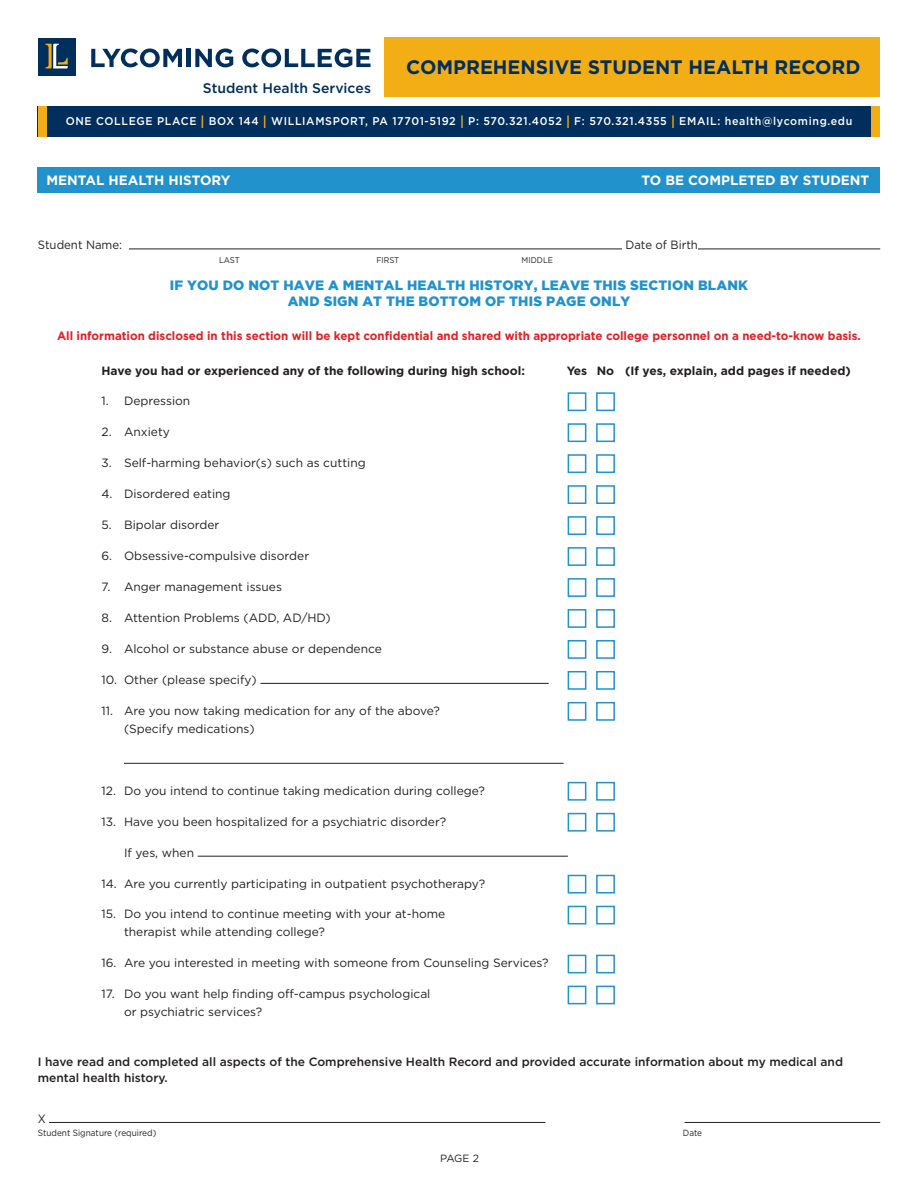
<style>
.page{position:relative;width:918px;height:1188px;background:#fff}
.page>*{position:absolute;margin:0;border:0;box-sizing:border-box;transform-origin:0 0}
.t1{font:700 19.5px "Gotham";color:#002e5d}
.t2{font:500 13.95px "Gotham";color:#002e5d}
.t3{font:900 13.5px/16.2px "Gotham";letter-spacing:.015em;color:#2292cc;text-align:center}
.t4{font:700 13.5px "Gotham";color:#fff}
.t5{font:12px/18px "Gotham";color:#231f20}
.t6{font:500 12px/16.5px "Gotham";color:#231f20}
.t7{font:700 12px "Gotham";color:#e61e25;scale:.96 1}
.t8{font:700 12px "Gotham";color:#231f20}
.t9{font:12px "Gotham";color:#231f20;scale:.95 1}
.t10{font:12px "Gotham";color:#231f20;scale:.92 1}
.t11{font:500 11.25px "Gotham";letter-spacing:.06em;color:#fff;scale:.95 1}
.t12{font:10.5px "Gotham";color:#231f20}
.t13{font:9px "Gotham";color:#231f20;scale:.92 1}
.t14{font:8.25px "Gotham";color:#231f20;scale:.95 1}
.s1{font-size:17.85px;color:#f4ae15}
</style>
<div class="page">
<hr style="left:129px;top:249px;width:493px;height:1px;background:#231f20">
<hr style="left:698px;top:249px;width:182px;height:1px;background:#231f20">
<div style="left:38px;top:167px;width:842px;height:26px;background:#2292cc"></div>
<div style="left:568px;top:392px;width:18px;height:19px;border:2px solid #2292cc"></div>
<div style="left:596px;top:392px;width:19px;height:19px;border:2px solid #2292cc"></div>
<div style="left:568px;top:423px;width:18px;height:19px;border:2px solid #2292cc"></div>
<div style="left:596px;top:423px;width:19px;height:19px;border:2px solid #2292cc"></div>
<div style="left:568px;top:454px;width:18px;height:19px;border:2px solid #2292cc"></div>
<div style="left:596px;top:454px;width:19px;height:19px;border:2px solid #2292cc"></div>
<div style="left:568px;top:485px;width:18px;height:19px;border:2px solid #2292cc"></div>
<div style="left:596px;top:485px;width:19px;height:19px;border:2px solid #2292cc"></div>
<div style="left:568px;top:516px;width:18px;height:19px;border:2px solid #2292cc"></div>
<div style="left:596px;top:516px;width:19px;height:19px;border:2px solid #2292cc"></div>
<div style="left:568px;top:547px;width:18px;height:19px;border:2px solid #2292cc"></div>
<div style="left:596px;top:547px;width:19px;height:19px;border:2px solid #2292cc"></div>
<div style="left:568px;top:578px;width:18px;height:19px;border:2px solid #2292cc"></div>
<div style="left:596px;top:578px;width:19px;height:19px;border:2px solid #2292cc"></div>
<div style="left:568px;top:609px;width:18px;height:19px;border:2px solid #2292cc"></div>
<div style="left:596px;top:609px;width:19px;height:19px;border:2px solid #2292cc"></div>
<div style="left:568px;top:640px;width:18px;height:19px;border:2px solid #2292cc"></div>
<div style="left:596px;top:640px;width:19px;height:19px;border:2px solid #2292cc"></div>
<hr style="left:260px;top:683px;width:289px;height:1px;background:#231f20">
<div style="left:568px;top:671px;width:18px;height:19px;border:2px solid #2292cc"></div>
<div style="left:596px;top:671px;width:19px;height:19px;border:2px solid #2292cc"></div>
<div style="left:568px;top:702px;width:18px;height:19px;border:2px solid #2292cc"></div>
<div style="left:596px;top:702px;width:19px;height:19px;border:2px solid #2292cc"></div>
<hr style="left:124px;top:763px;width:440px;height:1px;background:#231f20">
<div style="left:568px;top:782px;width:18px;height:19px;border:2px solid #2292cc"></div>
<div style="left:596px;top:782px;width:19px;height:19px;border:2px solid #2292cc"></div>
<div style="left:568px;top:813px;width:18px;height:19px;border:2px solid #2292cc"></div>
<div style="left:596px;top:813px;width:19px;height:19px;border:2px solid #2292cc"></div>
<hr style="left:198px;top:856px;width:370px;height:1px;background:#231f20">
<div style="left:568px;top:875px;width:18px;height:19px;border:2px solid #2292cc"></div>
<div style="left:596px;top:875px;width:19px;height:19px;border:2px solid #2292cc"></div>
<div style="left:568px;top:906px;width:18px;height:18px;border:2px solid #2292cc"></div>
<div style="left:596px;top:906px;width:19px;height:18px;border:2px solid #2292cc"></div>
<div style="left:568px;top:955px;width:18px;height:18px;border:2px solid #2292cc"></div>
<div style="left:596px;top:955px;width:19px;height:18px;border:2px solid #2292cc"></div>
<div style="left:568px;top:986px;width:18px;height:18px;border:2px solid #2292cc"></div>
<div style="left:596px;top:986px;width:19px;height:18px;border:2px solid #2292cc"></div>
<hr style="left:49px;top:1122px;width:496px;height:1px;background:#231f20">
<hr style="left:684px;top:1122px;width:196px;height:1px;background:#231f20">
<div style="left:38px;top:106px;width:842px;height:31px;background:#002e5d"></div>
<div style="left:385px;top:38px;width:495px;height:59px;background:#f4ae15"></div>
<div style="left:38px;top:106px;width:8px;height:31px;background:#f4ae15"></div>
<div style="left:872px;top:106px;width:8px;height:31px;background:#f4ae15"></div>
<svg style="left:91px;top:48px;width:91px;height:19px"></svg>
<hr style="left:187px;top:49px;width:4px;height:18px;background:#002e5d">
<svg style="left:195px;top:48px;width:38px;height:19px"></svg>
<svg style="left:242px;top:48px;width:129px;height:19px"></svg>
<div style="left:38px;top:38px;width:38px;height:37px;background:#002e5d"></div>
<svg style="left:45px;top:44px;width:23px;height:24px"></svg>
<p class="t2" style="left:203px;top:78px;width:170px">Student Health Services</p>
<h1 class="t1" style="left:406px;top:54px;width:456px">COMPREHENSIVE STUDENT HEALTH RECORD</h1>
<p class="t11" style="left:66px;top:113px;width:830px">ONE COLLEGE PLACE <span class="s1">I</span> BOX 144 <span class="s1">I</span> WILLIAMSPORT, PA 17701-5192 <span class="s1">I</span> P: 570.321.4052 <span class="s1">I</span> F: 570.321.4355 <span class="s1">I</span> EMAIL: health@lycoming.edu</p>
<p class="t4" style="left:46px;top:171px;width:186px">MENTAL HEALTH HISTORY</p>
<p class="t4" style="left:642px;top:171px;width:229px">TO BE COMPLETED BY STUDENT</p>
<p class="t9" style="left:38px;top:237px;width:90px">Student Name:</p>
<p class="t9" style="left:626px;top:237px;width:78px">Date of Birth</p>
<p class="t14" style="left:219px;top:255px;width:24px">LAST</p>
<p class="t14" style="left:376px;top:255px;width:26px">FIRST</p>
<p class="t14" style="left:522px;top:255px;width:35px">MIDDLE</p>
<p class="t3" style="left:170px;top:277px;width:580px">IF YOU DO NOT HAVE A MENTAL HEALTH HISTORY, LEAVE THIS SECTION BLANK<br>AND SIGN AT THE BOTTOM OF THIS PAGE ONLY</p>
<p class="t7" style="left:57px;top:328px;width:839px">All information disclosed in this section will be kept confidential and shared with appropriate college personnel on a need-to-know basis.</p>
<p class="t8" style="left:102px;top:363px;width:425px">Have you had or experienced any of the following during high school:</p>
<p class="t8" style="left:567px;top:363px;width:286px">Yes No (If yes, explain, add pages if needed)</p>
<p class="t5" style="left:102px;top:392px;width:90px">1. Depression</p>
<p class="t5" style="left:102px;top:423px;width:70px">2. Anxiety</p>
<p class="t5" style="left:102px;top:454px;width:266px">3. Self-harming behavior(s) such as cutting</p>
<p class="t5" style="left:102px;top:484px;width:131px">4. Disordered eating</p>
<p class="t5" style="left:102px;top:515px;width:119px">5. Bipolar disorder</p>
<p class="t5" style="left:102px;top:546px;width:209px">6. Obsessive-compulsive disorder</p>
<p class="t5" style="left:102px;top:577px;width:182px">7. Anger management issues</p>
<p class="t5" style="left:102px;top:608px;width:231px">8. Attention Problems (ADD, AD/HD)</p>
<p class="t5" style="left:102px;top:639px;width:282px">9. Alcohol or substance abuse or dependence</p>
<p class="t5" style="left:102px;top:670px;width:157px">10. Other (please specify)</p>
<p class="t5" style="left:124px;top:701px;width:318px;text-indent:-22px">11. Are you now taking medication for any of the above? (Specify medications)</p>
<p class="t5" style="left:102px;top:781px;width:385px">12. Do you intend to continue taking medication during college?</p>
<p class="t5" style="left:102px;top:812px;width:346px">13. Have you been hospitalized for a psychiatric disorder?</p>
<p class="t5" style="left:124px;top:843px;width:72px">If yes, when</p>
<p class="t5" style="left:102px;top:874px;width:385px">14. Are you currently participating in outpatient psychotherapy?</p>
<p class="t5" style="left:124px;top:905px;width:323px;text-indent:-22px">15. Do you intend to continue meeting with your at-home therapist while attending college?</p>
<p class="t5" style="left:102px;top:954px;width:449px">16. Are you interested in meeting with someone from Counseling Services?</p>
<p class="t5" style="left:124px;top:985px;width:308px;text-indent:-22px">17. Do you want help finding off-campus psychological or psychiatric services?</p>
<p class="t6" style="left:38px;top:1053px;width:807px">I have read and completed all aspects of the Comprehensive Health Record and provided accurate information about my medical and mental health history.</p>
<p class="t10" style="left:38px;top:1111px;width:10px">X</p>
<p class="t13" style="left:38px;top:1127px;width:130px">Student Signature (required)</p>
<p class="t13" style="left:683px;top:1127px;width:23px">Date</p>
<p class="t12" style="left:440px;top:1152px;width:40px">PAGE 2</p>
</div>
